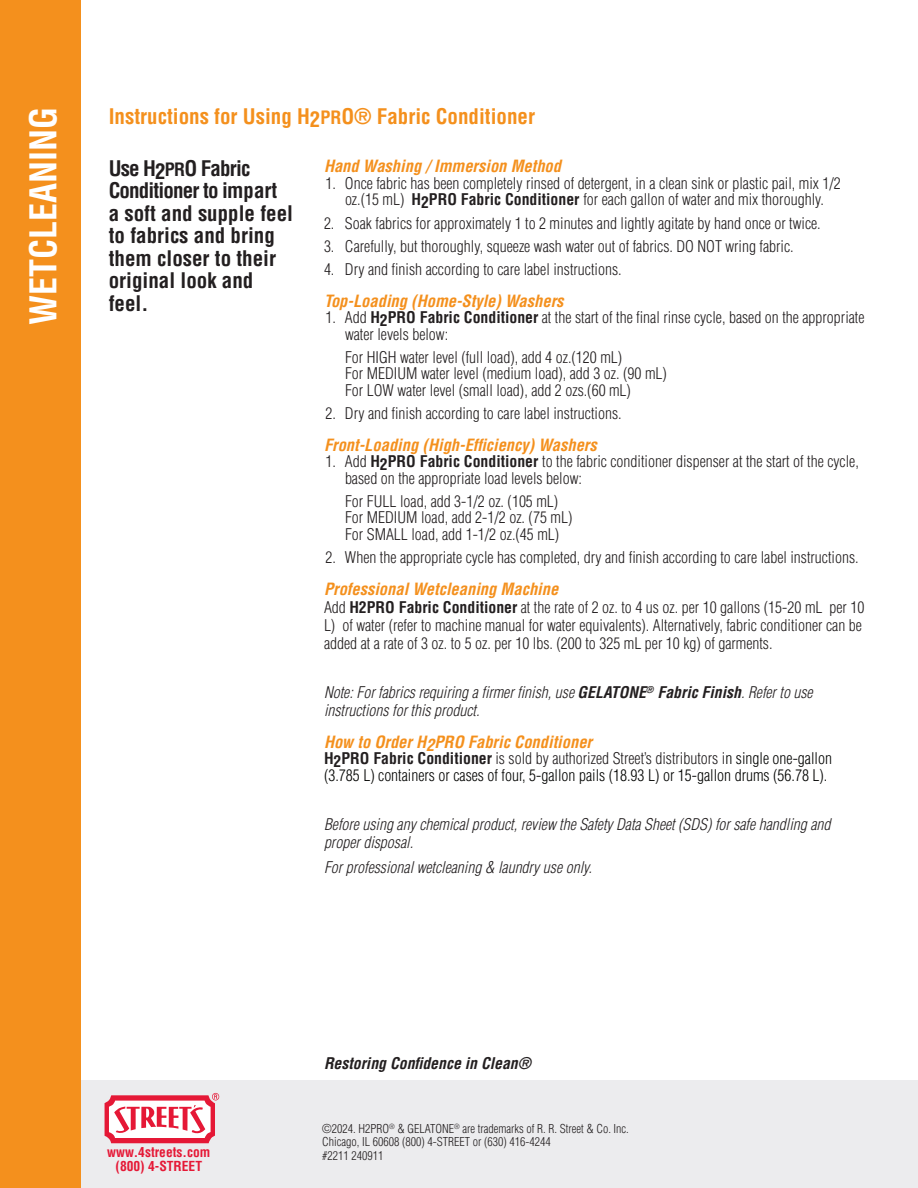
<style>
.page{position:relative;width:918px;height:1188px;background:#fff}
.page>*{position:absolute;margin:0;border:0;box-sizing:border-box;transform-origin:0 0}
.t1{font:700 condensed 36px "Helvetica LT Std";color:#fff}
.page_2_sidebar{font:700 condensed 21px/22.5px "Helvetica LT Std";color:#231f20}
.page_2_header{font:700 condensed 21px "Helvetica LT Std";color:#f4901d}
.subhead{font:italic 700 condensed 16.5px "Helvetica LT Std";color:#f4901d}
.Note_style{font:300 condensed 15.75px/16.5px "Helvetica LT Std";color:#231f20}
.Note_style-2{font:italic 300 condensed 15.75px/18px "Helvetica LT Std";color:#231f20}
.t2{font:300 condensed 15.75px/16.5px "Helvetica LT Std";color:#040503}
.t3{font:italic 700 condensed 15.75px "Helvetica LT Std";color:#231f20}
.t4{font:700 condensed 13.5px/13.6px "Helvetica LT Std";color:#e51836;text-align:center}
.copyright_box{font:300 condensed 12px "Helvetica LT Std";color:#231f20}
.s1{font-size:18px}
.s2{font-weight:700}
.s3{font-weight:700;color:#231f20}
.s4{color:#231f20}
</style>
<div class="page">
<div style="left:0;top:1080px;width:918px;height:108px;background:#ececee"></div>
<div style="left:0;top:0;width:81px;height:1188px;background:#f4901d"></div>
<svg style="left:105px;top:1093px;width:114px;height:50px;background:#f199a6"></svg>
<p class="t1" style="left:21px;top:325px;width:220px;rotate:-90deg">WETCLEANING</p>
<p class="page_2_header" style="left:109px;top:103px;width:428px">Instructions for Using H2<span class="s1">PR</span>O® Fabric Conditioner</p>
<p class="page_2_sidebar" style="left:109px;top:157px;width:186px">Use H2<span class="s1">PR</span>O Fabric<br>Conditioner to impart a soft and supple feel to fabrics and bring them closer to their original look and</p>
<p class="subhead" style="left:324px;top:156px;width:239px">Hand Washing / Immersion Method</p>
<p class="Note_style" style="left:326px;top:175px;width:517px;text-align:center">1. Once fabric has been completely rinsed of detergent, in a clean sink or plastic pail, mix 1/2 oz.(15 mL) <span class="s2">H2</span><span class="s2">PR</span><span class="s2">O Fabric Conditioner</span> for each gallon of water and mix thoroughly.</p>
<p class="Note_style" style="left:324px;top:215px;width:498px">2. Soak fabrics for approximately 1 to 2 minutes and lightly agitate by hand once or twice.</p>
<p class="Note_style" style="left:324px;top:238px;width:471px">3. Carefully, but thoroughly, squeeze wash water out of fabrics. DO NOT wring fabric.</p>
<p class="Note_style" style="left:324px;top:261px;width:299px">4. Dry and finish according to care label instructions.</p>
<p class="subhead" style="left:324px;top:290px;width:241px">Top-Loading (Home-Style) Washers</p>
<p class="Note_style" style="left:345px;top:309px;width:521px;text-indent:-20px">1. Add <span class="s2">H2</span><span class="s2">PR</span><span class="s2">O Fabric Conditioner</span> at the start of the final rinse cycle, based on the appropriate water levels below:</p>
<p class="Note_style" style="left:345px;top:349px;width:279px">For HIGH water level (full load), add 4 oz.(120 mL)</p>
<p class="Note_style" style="left:345px;top:365px;width:323px">For MEDIUM water level (medium load), add 3 oz. (90 mL)</p>
<p class="Note_style" style="left:345px;top:382px;width:288px">For LOW water level (small load), add 2 ozs.(60 mL)</p>
<p class="Note_style" style="left:326px;top:405px;width:298px">2. Dry and finish according to care label instructions.</p>
<p class="subhead" style="left:324px;top:434px;width:274px">Front-Loading (High-Efficiency) Washers</p>
<p class="Note_style" style="left:345px;top:453px;width:515px;text-indent:-20px">1. Add <span class="s2">H2</span><span class="s2">PR</span><span class="s2">O Fabric Conditioner</span> to the fabric conditioner dispenser at the start of the cycle, based on the appropriate load levels below:</p>
<p class="Note_style" style="left:345px;top:493px;width:215px">For FULL load, add 3-1/2 oz. (105 mL)</p>
<p class="Note_style" style="left:345px;top:509px;width:229px">For MEDIUM load, add 2-1/2 oz. (75 mL)</p>
<p class="Note_style" style="left:345px;top:526px;width:216px">For SMALL load, add 1-1/2 oz.(45 mL)</p>
<p class="Note_style" style="left:326px;top:549px;width:535px">2. When the appropriate cycle has completed, dry and finish according to care label instructions.</p>
<p class="subhead" style="left:324px;top:578px;width:236px">Professional Wetcleaning Machine</p>
<p class="Note_style" style="left:324px;top:598px;width:542px;line-height:18px">Add <span class="s2">H2PRO Fabric Conditioner</span> at the rate of 2 oz. to 4 us oz. per 10 gallons (15-20 mL per 10<br>L) of water (refer to machine manual for water equivalents). Alternatively, fabric conditioner can be added at a rate of 3 oz. to 5 oz. per 10 lbs. (200 to 325 mL per 10 kg) of garments.</p>
<p class="Note_style-2" style="left:324px;top:684px;width:490px">Note: For fabrics requiring a firmer finish, use <span class="s2">GELATONE</span><sup>®</sup> <span class="s2">Fabric Finish</span>. Refer to use instructions for this product.</p>
<p class="subhead" style="left:324px;top:731px;width:270px">How to Order H2PRO Fabric Conditioner</p>
<p class="t2" style="left:324px;top:750px;width:510px"><span class="s3">H2</span><span class="s3">PR</span><span class="s3">O Fabric Conditioner</span> <span class="s4">is sold by authorized Street’s distributors i</span>n single one-gallon (3.785 L) containers or cases of four, 5-gallon pails (18.93 L) or 15-gallon drums (56.78 L).</p>
<p class="Note_style-2" style="left:324px;top:816px;width:508px">Before using any chemical product, review the Safety Data Sheet (SDS) for safe handling and proper disposal.</p>
<p class="Note_style-2" style="left:324px;top:858px;width:269px">For professional wetcleaning &amp; laundry use only.</p>
<p class="page_2_sidebar" style="left:109px;top:292px;width:41px">feel.</p>
<p class="t4" style="left:107px;top:1145px;width:104px">www.4streets.com (800) 4-STREET</p>
<p class="t3" style="left:324px;top:1054px;width:208px">Restoring Confidence in Clean®</p>
<p class="copyright_box" style="left:322px;top:1121px;width:308px">©2024. H2PRO<sup>®</sup> &amp; GELATONE<sup>®</sup> are trademarks of R. R. Street &amp; Co. Inc.</p>
<p class="copyright_box" style="left:322px;top:1134px;width:230px">Chicago, IL 60608 (800) 4-STREET or (630) 416-4244</p>
<p class="copyright_box" style="left:322px;top:1148px;width:63px">#2211 240911</p>
</div>
